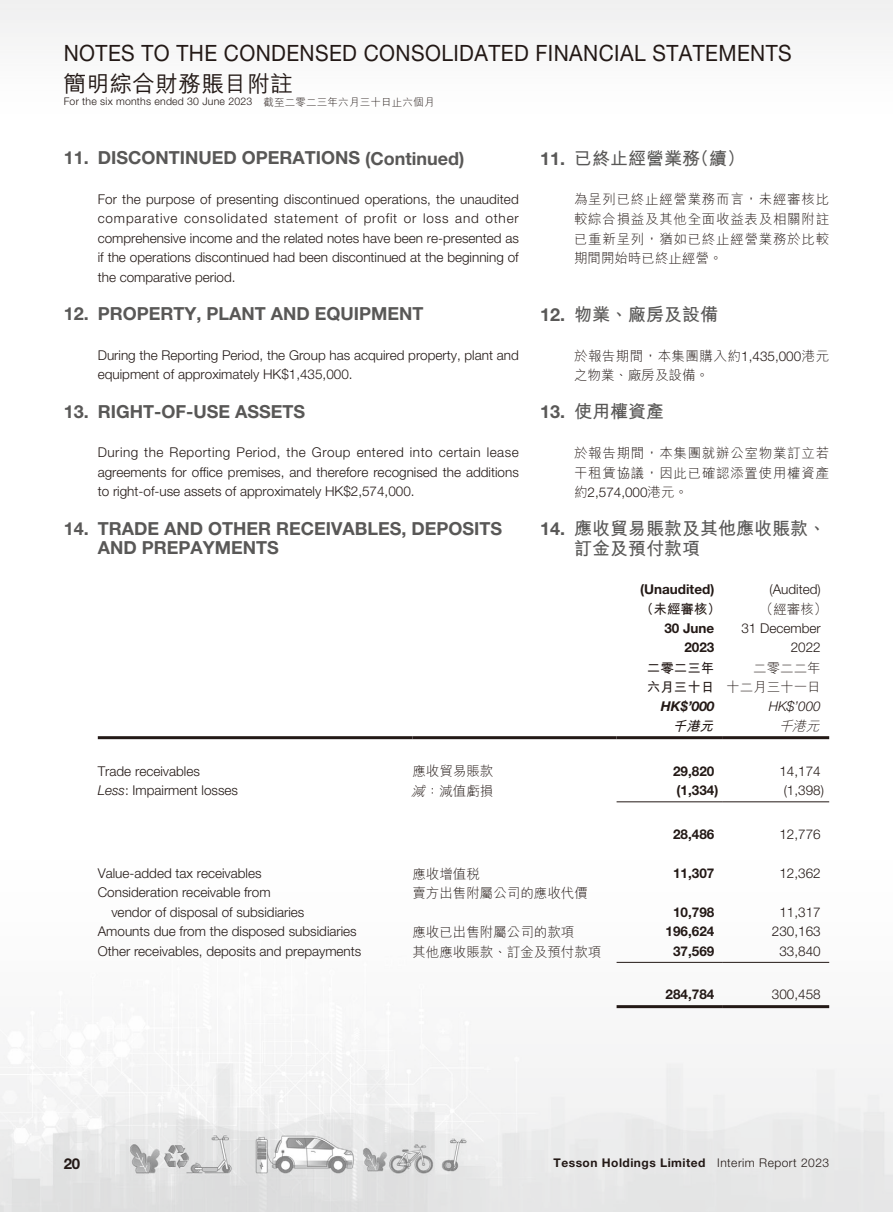
<style>
.page{position:relative;width:893px;height:1212px;background:#fff}
.page>*{position:absolute;margin:0;border:0;box-sizing:border-box;transform-origin:0 0}
.t1{font:22.5px "Helvetica Neue LT Std";letter-spacing:.02em;color:#231916;scale:.93 1}
.t2{font:22.5px "M Hei HK Medium E Ten B5 H";letter-spacing:.02em;color:#231916}
.t3{font:700 18px/19.5px "Helvetica Neue LT Std";color:#595857}
.t4{font:18px/19.5px "M Hei HK Bold E Ten B5 H";color:#595857}
.t5{font:700 15px "Helvetica Neue LT Std";color:#231916}
.t6{font:300 13.5px/19.5px "Helvetica Neue LT Std";color:#231916;text-align:justify}
.t7{font:13.5px/19.5px "M Hei HK Light E Ten B5 H";color:#231916;text-align:right}
.t8{font:700 13.5px/19.5px "Helvetica Neue LT Std";color:#231916;text-align:right}
.t9{font:13.5px/19.5px "M Hei HK Light E Ten B5 H";letter-spacing:.055em;color:#231916}
.t10{font:13.5px/19.5px "M Hei HK Light E Ten B5 H";letter-spacing:.03em;color:#231916}
.t11{font:13.5px/19.5px "M Hei HK Bold E Ten B5 H";color:#231916}
.t12{font:italic 700 13.5px "Helvetica Neue LT Std";color:#231916}
.t13{font:italic 300 13.5px "Helvetica Neue LT Std";color:#231916}
.t14{font:italic 13.5px "M Hei HK Bold E Ten B5 H";color:#231916}
.t15{font:italic 13.5px "M Hei HK Light E Ten B5 H";color:#231916}
.t16{font:700 12px "Helvetica Neue LT Std";letter-spacing:.04em;color:#231916}
.t17{font:300 10.5px "Helvetica Neue LT Std";letter-spacing:.02em;color:#231916}
.s1{font-family:"M Hei HK Light E Ten B5 H";font-weight:400}
.s2{font-family:"Helvetica Neue LT Std";font-weight:700}
.s3{font-family:"Helvetica Neue LT Std";font-weight:300}
.s4{font-style:italic}
.s5{font-weight:300}
</style>
<div class="page">
<img style="left:0;top:0;width:893px;height:1212px">
<hr style="left:98px;top:736px;width:314px;height:3px;background:#231916">
<hr style="left:412px;top:736px;width:205px;height:3px;background:#231916">
<hr style="left:617px;top:736px;width:106px;height:3px;background:#231916">
<hr style="left:723px;top:736px;width:106px;height:3px;background:#231916">
<hr style="left:617px;top:801px;width:106px;height:1px;background:#231916">
<hr style="left:723px;top:801px;width:106px;height:1px;background:#231916">
<hr style="left:617px;top:962px;width:106px;height:1px;background:#231916">
<hr style="left:723px;top:962px;width:106px;height:1px;background:#231916">
<hr style="left:617px;top:1005px;width:106px;height:3px;background:#231916">
<hr style="left:723px;top:1005px;width:106px;height:3px;background:#231916">
<h1 class="t1" style="left:64px;top:45px;width:784px">NOTES TO THE CONDENSED CONSOLIDATED FINANCIAL STATEMENTS</h1>
<h1 class="t2" style="left:64px;top:75px;width:231px">簡明綜合財務賬目附註</h1>
<p class="t17" style="left:64px;top:98px;width:372px">For the six months ended 30 June 2023 <span class="s1">截至二零二三年六月三十日止六個月</span></p>
<h2 class="t3" style="left:64px;top:150px;width:402px">11. DISCONTINUED OPERATIONS (Continued)</h2>
<p class="t6" style="left:98px;top:191px;width:422px">For the purpose of presenting discontinued operations, the unaudited comparative consolidated statement of profit or loss and other comprehensive income and the related notes have been re-presented as if the operations discontinued had been discontinued at the beginning of the comparative period.</p>
<h2 class="t3" style="left:64px;top:306px;width:361px">12. PROPERTY, PLANT AND EQUIPMENT</h2>
<p class="t6" style="left:98px;top:347px;width:422px">During the Reporting Period, the Group has acquired property, plant and equipment of approximately HK$1,435,000.</p>
<h2 class="t3" style="left:64px;top:404px;width:243px">13. RIGHT-OF-USE ASSETS</h2>
<p class="t6" style="left:98px;top:444px;width:422px">During the Reporting Period, the Group entered into certain lease agreements for office premises, and therefore recognised the additions to right-of-use assets of approximately HK$2,574,000.</p>
<h2 class="t3" style="left:98px;top:521px;width:406px;text-indent:-34px">14. TRADE AND OTHER RECEIVABLES, DEPOSITS<br>AND PREPAYMENTS</h2>
<h2 class="t4" style="left:540px;top:151px;width:207px"><span class="s2">11.</span> 已終止經營業務（續）</h2>
<p class="t7" style="left:574px;top:191px;width:257px;text-align:justify">為呈列已終止經營業務而言，未經審核比較綜合損益及其他全面收益表及相關附註已重新呈列，猶如已終止經營業務於比較期間開始時已終止經營。</p>
<h2 class="t4" style="left:540px;top:307px;width:180px"><span class="s2">12.</span> 物業、廠房及設備</h2>
<p class="t10" style="left:574px;top:347px;width:257px">於報告期間，本集團購入約<span class="s3">1,435,000</span>港元之物業、廠房及設備。</p>
<h2 class="t4" style="left:540px;top:404px;width:126px"><span class="s2">13.</span> 使用權資產</h2>
<p class="t9" style="left:574px;top:445px;width:257px">於報告期間，本集團就辦公室物業訂立若干租賃協議，因此已確認添置使用權資產</p>
<p class="t6" style="left:574px;top:484px;width:116px"><span class="s1">約</span>2,574,000<span class="s1">港元。</span></p>
<h2 class="t4" style="left:574px;top:521px;width:253px;text-indent:-34px"><span class="s2">14.</span> 應收貿易賬款及其他應收賬款、訂金及預付款項</h2>
<p class="t8" style="left:640px;top:581px;width:76px">(Unaudited)</p>
<p class="t6" style="left:769px;top:581px;width:53px">(Audited)</p>
<p class="t11" style="left:640px;top:601px;width:82px">（未經審核）</p>
<p class="t7" style="left:760px;top:601px;width:69px">（經審核）</p>
<p class="t8" style="left:664px;top:620px;width:52px">30 June<br>2023</p>
<p class="t6" style="left:741px;top:620px;width:81px;text-align:right">31 December<br>2022</p>
<p class="t11" style="left:647px;top:659px;width:69px">二零二三年六月三十日</p>
<p class="t7" style="left:726px;top:659px;width:96px">二零二二年<br>十二月三十一日</p>
<p class="t12" style="left:661px;top:701px;width:55px">HK$’000</p>
<p class="t13" style="left:769px;top:701px;width:54px">HK$’000</p>
<p class="t14" style="left:672px;top:721px;width:45px">千港元</p>
<p class="t15" style="left:779px;top:721px;width:46px">千港元</p>
<p class="t6" style="left:98px;top:763px;width:104px">Trade receivables</p>
<p class="t7" style="left:412px;top:763px;width:82px">應收貿易賬款</p>
<p class="t8" style="left:673px;top:763px;width:43px">29,820</p>
<p class="t6" style="left:779px;top:763px;width:43px">14,174</p>
<p class="t6" style="left:98px;top:782px;width:142px"><span class="s4">Less</span>: Impairment losses</p>
<p class="t7" style="left:411px;top:783px;width:84px"><span class="s4">減</span>：減值虧損</p>
<p class="t8" style="left:677px;top:782px;width:43px">(1,334)</p>
<p class="t6" style="left:784px;top:782px;width:42px">(1,398)</p>
<p class="t8" style="left:673px;top:826px;width:43px">28,486</p>
<p class="t6" style="left:779px;top:826px;width:43px">12,776</p>
<p class="t6" style="left:98px;top:865px;width:165px">Value-added tax receivables</p>
<p class="t7" style="left:412px;top:865px;width:69px">應收增值稅</p>
<p class="t8" style="left:673px;top:865px;width:43px">11,307</p>
<p class="t6" style="left:779px;top:865px;width:43px">12,362</p>
<p class="t6" style="left:111px;top:884px;width:195px;text-indent:-14px">Consideration receivable from vendor of disposal of subsidiaries</p>
<p class="t7" style="left:412px;top:885px;width:177px">賣方出售附屬公司的應收代價</p>
<p class="t8" style="left:673px;top:904px;width:43px">10,798</p>
<p class="t6" style="left:779px;top:904px;width:43px">11,317</p>
<p class="t6" style="left:98px;top:923px;width:260px">Amounts due from the disposed subsidiaries</p>
<p class="t7" style="left:412px;top:924px;width:163px">應收已出售附屬公司的款項</p>
<p class="t8" style="left:666px;top:923px;width:50px">196,624</p>
<p class="t6" style="left:772px;top:923px;width:50px">230,163</p>
<p class="t6" style="left:98px;top:943px;width:265px">Other receivables, deposits and prepayments</p>
<p class="t7" style="left:412px;top:943px;width:190px">其他應收賬款、訂金及預付款項</p>
<p class="t8" style="left:673px;top:943px;width:43px">37,569</p>
<p class="t6" style="left:779px;top:943px;width:43px">33,840</p>
<p class="t8" style="left:666px;top:986px;width:50px">284,784</p>
<p class="t6" style="left:772px;top:986px;width:50px">300,458</p>
<p class="t5" style="left:64px;top:1158px;width:18px">20</p>
<p class="t16" style="left:554px;top:1158px;width:277px">Tesson Holdings Limited <span class="s5">Interim Report 2023</span></p>
</div>
